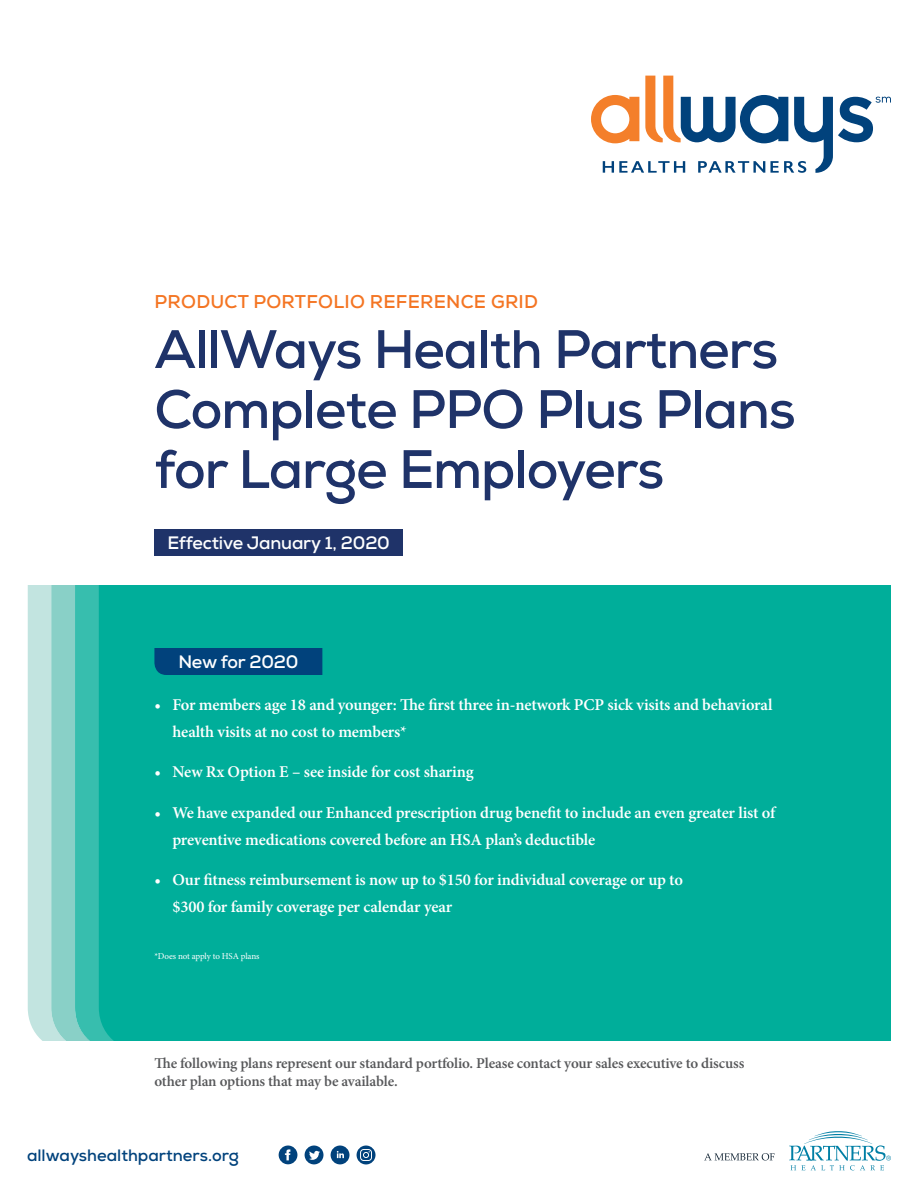
<style>
.page{position:relative;width:918px;height:1188px;background:#fff}
.page>*{position:absolute;margin:0;border:0;box-sizing:border-box;transform-origin:0 0}
.first_plan_name{font:700 54px/60px "Nexa";letter-spacing:-.02em;color:#1f3369}
.first_plan_name-2{font:700 18.45px "Nexa";letter-spacing:.015em;color:#f47523}
.first_plan_name-3{font:700 18px "Nexa";letter-spacing:-.01em;color:#fff}
.first_plan_name-4{font:600 16.5px/27px "Minion Pro";letter-spacing:-.01em;color:#fff}
.AllWays_subhead{font:700 16.5px "Nexa";color:#01427c}
.Body_Text{font:600 15px/18px "Minion Pro";letter-spacing:-.01em;color:#57585a}
.first_plan_name-5{font:9px "Minion Pro";letter-spacing:-.015em;color:#fff}
</style>
<div class="page">
<svg style="left:789px;top:1131px;width:102px;height:39px"></svg>
<svg style="left:704px;top:1153px;width:71px;height:8px"></svg>
<div style="left:90px;top:586px;width:801px;height:455px;background:#00ae9a"></div>
<svg style="left:28px;top:586px;width:86px;height:455px"></svg>
<div style="left:154px;top:529px;width:249px;height:27px;background:#1f3369"></div>
<div style="left:154px;top:648px;width:168px;height:27px;background:#01427c"></div>
<svg style="left:357px;top:1146px;width:19px;height:18px"></svg>
<svg style="left:279px;top:1146px;width:18px;height:18px"></svg>
<svg style="left:305px;top:1146px;width:18px;height:18px"></svg>
<svg style="left:331px;top:1146px;width:18px;height:18px"></svg>
<svg style="left:591px;top:76px;width:300px;height:97px"></svg>
<p class="first_plan_name-2" style="left:155px;top:290px;width:385px">PRODUCT PORTFOLIO REFERENCE GRID</p>
<p class="first_plan_name" style="left:154px;top:319px;width:643px">AllWays Health Partners<br>Complete PPO Plus Plans for Large Employers</p>
<p class="first_plan_name-3" style="left:167px;top:532px;width:224px">Effective January 1, 2020</p>
<p class="first_plan_name-3" style="left:178px;top:650px;width:121px">New for 2020</p>
<p class="first_plan_name-4" style="left:172px;top:691px;width:602px;text-indent:-18px">• For members age 18 and younger: The first three in-network PCP sick visits and behavioral health visits at no cost to members*</p>
<p class="first_plan_name-4" style="left:154px;top:758px;width:321px">• New Rx Option E – see inside for cost sharing</p>
<p class="first_plan_name-4" style="left:172px;top:799px;width:604px;text-indent:-18px">• We have expanded our Enhanced prescription drug benefit to include an even greater list of preventive medications covered before an HSA plan’s deductible</p>
<p class="first_plan_name-4" style="left:172px;top:866px;width:512px;text-indent:-18px">• Our fitness reimbursement is now up to $150 for individual coverage or up to $300 for family coverage per calendar year</p>
<p class="first_plan_name-5" style="left:154px;top:950px;width:107px">*Does not apply to HSA plans</p>
<p class="Body_Text" style="left:154px;top:1054px;width:591px">The following plans represent our standard portfolio. Please contact your sales executive to discuss other plan options that may be available.</p>
<p class="AllWays_subhead" style="left:27px;top:1145px;width:213px">allwayshealthpartners.org</p>
</div>
